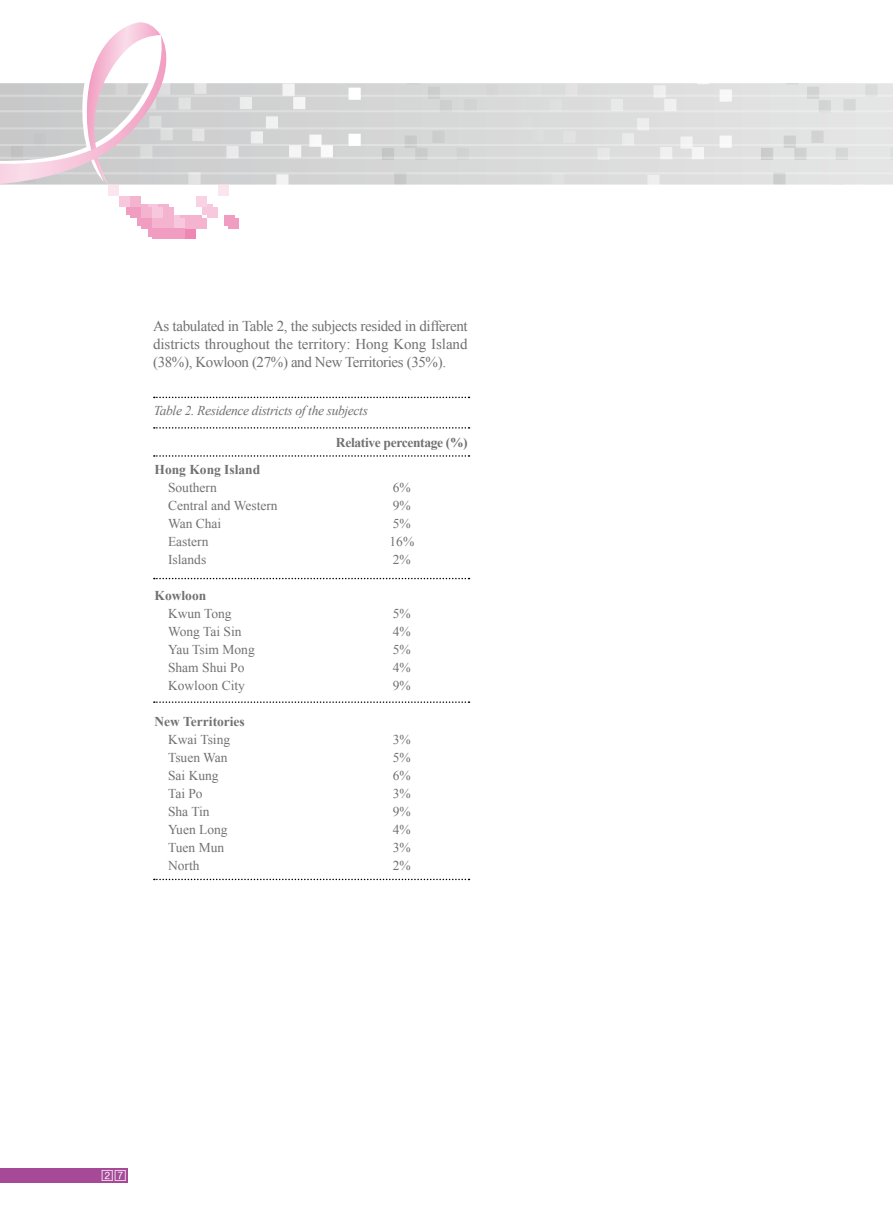
<style>
.page{position:relative;width:893px;height:1212px;background:#fff}
.page>*{position:absolute;margin:0;border:0;box-sizing:border-box;transform-origin:0 0}
.t1{font:15px/18px "Times New Roman";letter-spacing:-.025em;color:#727172;text-align:justify}
.t2{font:15px "Square Frame";color:#fff}
.t3{font:13.5px/18px "Times New Roman";color:#727172}
.t4{font:italic 13.5px "Times New Roman";letter-spacing:-.025em;color:#727172}
.t5{font:700 13.5px "Times New Roman";color:#727172}
.t6{font:700 13.5px "Times New Roman";letter-spacing:-.025em;color:#727172}
</style>
<div class="page">
<div style="left:148px;top:226px;width:10px;height:10px;background:#f19dc2"></div>
<div style="left:152px;top:228px;width:11px;height:11px;background:#f19dc2"></div>
<div style="left:163px;top:228px;width:11px;height:11px;background:#f19dc2"></div>
<div style="left:174px;top:228px;width:11px;height:11px;background:#f19dc2"></div>
<div style="left:185px;top:228px;width:11px;height:11px;background:#ee87b3"></div>
<div style="left:0;top:1168px;width:128px;height:14px;background:#a64a97"></div>
<svg style="left:0;top:22px;width:893px;height:207px"></svg>
<svg style="left:154px;top:427px;width:315px;height:2px"></svg>
<svg style="left:154px;top:455px;width:315px;height:2px"></svg>
<svg style="left:154px;top:578px;width:315px;height:1px"></svg>
<svg style="left:154px;top:701px;width:315px;height:2px"></svg>
<svg style="left:154px;top:879px;width:315px;height:1px"></svg>
<svg style="left:154px;top:397px;width:315px;height:1px"></svg>
<p class="t1" style="left:153px;top:317px;width:316px">As tabulated in Table 2, the subjects resided in different districts throughout the territory: Hong Kong Island (38%), Kowloon (27%) and New Territories (35%).</p>
<p class="t4" style="left:154px;top:401px;width:216px">Table 2. Residence districts of the subjects</p>
<p class="t5" style="left:155px;top:460px;width:107px">Hong Kong Island</p>
<p class="t3" style="left:168px;top:478px;width:111px">Southern<br>Central and Western<br>Wan Chai<br>Eastern<br>Islands</p>
<p class="t5" style="left:155px;top:586px;width:53px">Kowloon</p>
<p class="t3" style="left:168px;top:604px;width:88px">Kwun Tong<br>Wong Tai Sin<br>Yau Tsim Mong<br>Sham Shui Po<br>Kowloon City</p>
<p class="t5" style="left:155px;top:712px;width:92px">New Territories</p>
<p class="t3" style="left:168px;top:730px;width:64px">Kwai Tsing<br>Tsuen Wan<br>Sai Kung<br>Tai Po<br>Sha Tin<br>Yuen Long<br>Tuen Mun<br>North</p>
<p class="t6" style="left:336px;top:433px;width:133px">Relative percentage (%)</p>
<p class="t3" style="left:389px;top:478px;width:26px">6%<br>9%<br>5%<br>16%<br>2%</p>
<p class="t3" style="left:393px;top:604px;width:19px;text-align:justify">5% 4% 5% 4% 9%</p>
<p class="t3" style="left:393px;top:730px;width:19px;text-align:justify">3% 5% 6% 3% 9% 4% 3% 2%</p>
<p class="t2" style="left:101px;top:1167px;width:28px">27</p>
</div>
